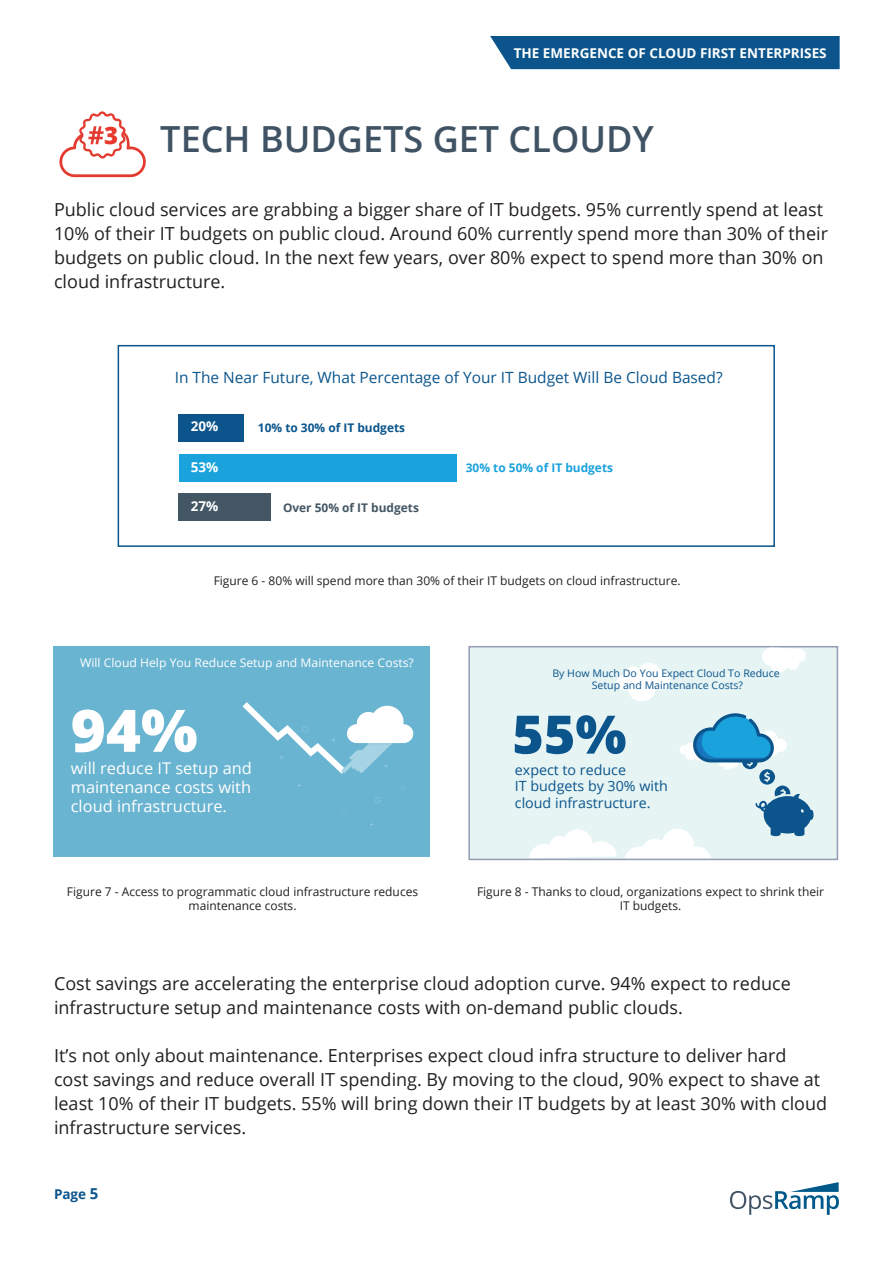
<style>
.page{position:relative;width:893px;height:1263px;background:#fff}
.page>*{position:absolute;margin:0;border:0;box-sizing:border-box;transform-origin:0 0}
.t1{font:800 58.65px "Open Sans";color:#fff}
.t2{font:800 53.1px "Open Sans";color:#0b558c}
.t3{font:600 36px "Open Sans";color:#405364}
.t4{font:800 24px "Open Sans";color:#e9382d}
.t5{font:18px/24px "Open Sans";color:#231f20}
.t6{font:16.05px/19.4px "Open Sans";color:#fff;text-align:justify}
.t7{font:15.45px "Open Sans";color:#0b558c}
.t8{font:14.1px/16.8px "Open Sans";color:#0b558c}
.t9{font:700 13.5px "Open Sans";color:#fff}
.t10{font:700 13.5px "Open Sans";color:#0b558c}
.t11{font:12px/14.4px "Open Sans";color:#231f20;text-align:center}
.t12{font:12px "Open Sans";color:#fff}
.t13{font:700 11.85px "Open Sans";color:#0b558c}
.t14{font:700 11.85px "Open Sans";color:#1aa2dc}
.t15{font:700 11.85px "Open Sans";color:#435664}
.t16{font:10.5px/12.6px "Open Sans";color:#0b558c;text-align:center}
.s1{font-size:15px}
</style>
<div class="page">
<svg style="left:730px;top:1182px;width:109px;height:33px"></svg>
<div style="left:490px;top:36px;width:350px;height:33px;background:#0b558c"></div>
<div style="left:179px;top:415px;width:65px;height:27px;background:#0b558c"></div>
<div style="left:179px;top:454px;width:277px;height:27px;background:#1aa2dc"></div>
<div style="left:179px;top:494px;width:92px;height:27px;background:#435664"></div>
<div style="left:118px;top:345px;width:657px;height:202px;border:2px solid #0b558c"></div>
<div style="left:53px;top:646px;width:377px;height:210px;background:#69b4d1"></div>
<svg style="left:374px;top:797px;width:8px;height:7px"></svg>
<svg style="left:243px;top:702px;width:170px;height:72px"></svg>
<div style="left:468px;top:646px;width:370px;height:214px;background:#e6f4f4;border:2px solid #949bb3"></div>
<svg style="left:529px;top:829px;width:88px;height:29px"></svg>
<svg style="left:762px;top:647px;width:44px;height:25px"></svg>
<svg style="left:616px;top:663px;width:55px;height:38px"></svg>
<svg style="left:624px;top:713px;width:189px;height:145px"></svg>
<svg style="left:59px;top:111px;width:87px;height:66px"></svg>
<h3 class="t4" style="left:104px;top:117px;width:16px">3</h3>
<p class="t9" style="left:514px;top:43px;width:314px">THE EMERGENCE OF CLOUD FIRST ENTERPRISES</p>
<h3 class="t3" style="left:160px;top:115px;width:495px">TECH BUDGETS GET CLOUDY</h3>
<p class="t5" style="left:54px;top:197px;width:775px">Public cloud services are grabbing a bigger share of IT budgets. 95% currently spend at least 10% of their IT budgets on public cloud. Around 60% currently spend more than 30% of their budgets on public cloud. In the next few years, over 80% expect to spend more than 30% on cloud infrastructure.</p>
<p class="t7" style="left:175px;top:367px;width:549px">In The Near Future, What Percentage of Your IT Budget Will Be Cloud Based?</p>
<p class="t9" style="left:191px;top:417px;width:29px">20%</p>
<p class="t13" style="left:258px;top:419px;width:149px">10% to 30% of IT budgets</p>
<p class="t9" style="left:191px;top:458px;width:29px">53%</p>
<p class="t9" style="left:191px;top:496px;width:29px">27%</p>
<p class="t15" style="left:283px;top:500px;width:137px">Over 50% of IT budgets</p>
<p class="t14" style="left:466px;top:459px;width:149px">30% to 50% of IT budgets</p>
<p class="t11" style="left:214px;top:573px;width:468px">Figure 6 - 80% will spend more than 30% of their IT budgets on cloud infrastructure.</p>
<p class="t12" style="left:80px;top:654px;width:335px">Will Cloud Help You Reduce Setup and Maintenance Costs?</p>
<h1 class="t1" style="left:71px;top:686px;width:128px">94%</h1>
<p class="t6" style="left:71px;top:758px;width:183px">will reduce IT setup and maintenance costs with cloud infrastructure.</p>
<p class="t16" style="left:552px;top:666px;width:229px">By How Much Do You Expect Cloud To Reduce<br>Setup and Maintenance Costs?</p>
<h2 class="t2" style="left:512px;top:694px;width:116px">55%</h2>
<p class="t8" style="left:515px;top:761px;width:154px">expect to reduce<br>IT budgets by 30% with cloud infrastructure.</p>
<p class="t11" style="left:67px;top:884px;width:353px">Figure 7 - Access to programmatic cloud infrastructure reduces maintenance costs.</p>
<p class="t11" style="left:477px;top:884px;width:349px">Figure 8 - Thanks to cloud, organizations expect to shrink their<br>IT budgets.</p>
<p class="t5" style="left:54px;top:971px;width:738px">Cost savings are accelerating the enterprise cloud adoption curve. 94% expect to reduce infrastructure setup and maintenance costs with on-demand public clouds.</p>
<p class="t5" style="left:54px;top:1043px;width:775px">It’s not only about maintenance. Enterprises expect cloud infra structure to deliver hard<br>cost savings and reduce overall IT spending. By moving to the cloud, 90% expect to shave at least 10% of their IT budgets. 55% will bring down their IT budgets by at least 30% with cloud infrastructure services.</p>
<p class="t10" style="left:54px;top:1185px;width:46px">Page <span class="s1">5</span></p>
</div>
